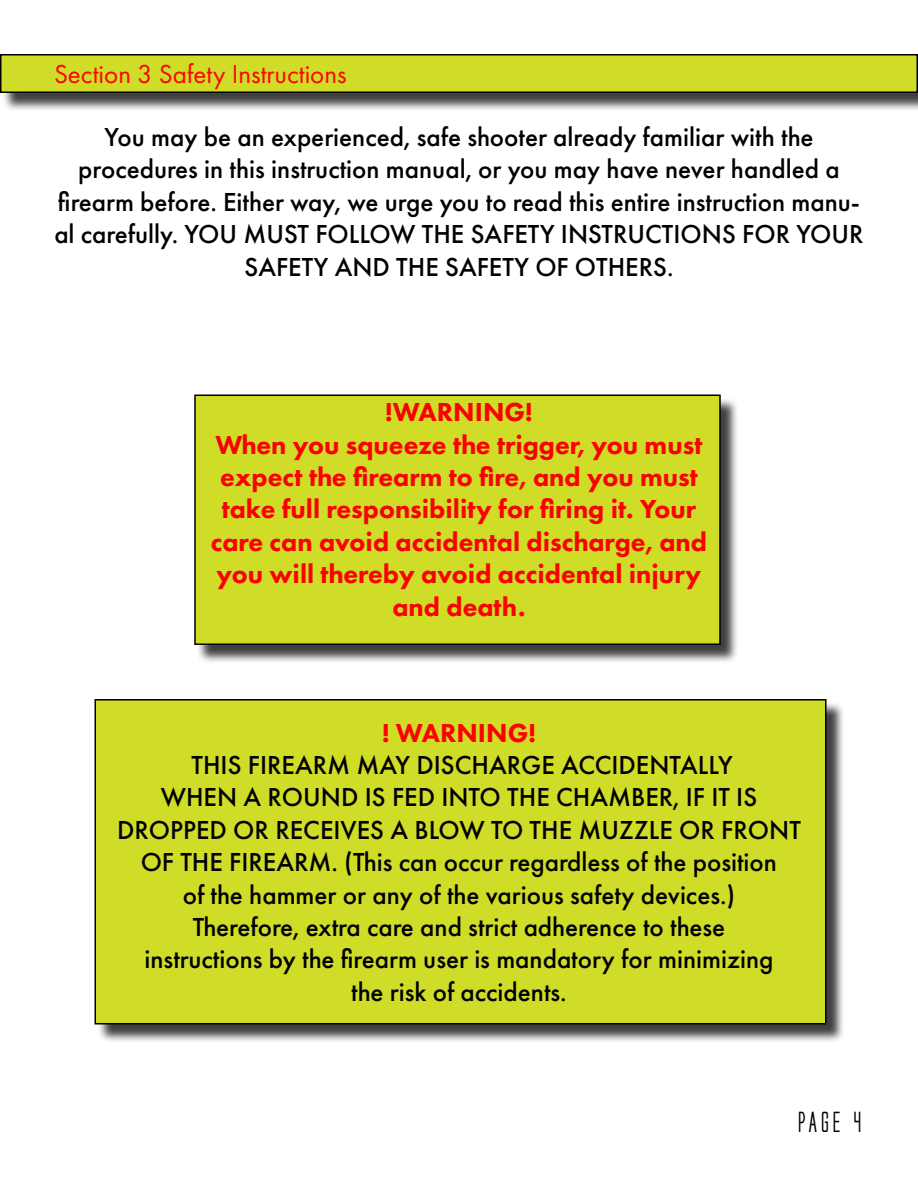
<style>
.page{position:relative;width:918px;height:1188px;background:#fff}
.page>*{position:absolute;margin:0;border:0;box-sizing:border-box;transform-origin:0 0}
.t1{font:500 27px/32.4px "Futura PT";color:#000;text-align:center}
.t2{font:800 27px/32.4px "Futura PT";color:#fc0000;text-align:center}
.t3{font:27px "Futura PT";color:#f00}
.t4{font:700 27px "Alien League";color:#000}
.s1{font-weight:800;color:#f00}
</style>
<div class="page">
<div style="left:196px;top:397px;width:543px;height:267px;background:#000;opacity:.75"></div>
<div style="left:195px;top:395px;width:525px;height:249px;background:#d0dd28"></div>
<div style="left:194px;top:394px;width:527px;height:251px;border:2px solid #000"></div>
<div style="left:97px;top:701px;width:748px;height:342px;background:#000;opacity:.75"></div>
<div style="left:95px;top:700px;width:731px;height:324px;background:#d0dd28"></div>
<div style="left:94px;top:699px;width:732px;height:325px;border:2px solid #000"></div>
<div style="left:2px;top:56px;width:916px;height:56px;background:#000;opacity:.75"></div>
<div style="left:1px;top:55px;width:916px;height:37px;background:#d0dd28"></div>
<div style="left:0;top:54px;width:918px;height:39px;border:2px solid #000"></div>
<p class="t3" style="left:54px;top:58px;width:294px">Section 3 Safety Instructions</p>
<p class="t1" style="left:54px;top:121px;width:811px">You may be an experienced, safe shooter already familiar with the procedures in this instruction manual, or you may have never handled a firearm before. Either way, we urge you to read this entire instruction manu&shy;al carefully. YOU MUST FOLLOW THE SAFETY INSTRUCTIONS FOR YOUR</p>
<p class="t1" style="left:244px;top:250px;width:431px">SAFETY AND THE SAFETY OF OTHERS.</p>
<p class="t2" style="left:385px;top:395px;width:149px">!WARNING!</p>
<p class="t2" style="left:211px;top:428px;width:498px">When you squeeze the trigger, you must expect the firearm to fire, and you must take full responsibility for firing it. Your care can avoid accidental discharge, and you will thereby avoid accidental injury and death.</p>
<p class="t1" style="left:192px;top:716px;width:543px"><span class="s1">! WARNING!<br></span>THIS FIREARM MAY DISCHARGE ACCIDENTALLY</p>
<p class="t1" style="left:161px;top:781px;width:598px">WHEN A ROUND IS FED INTO THE CHAMBER, IF IT IS</p>
<p class="t1" style="left:117px;top:814px;width:685px">DROPPED OR RECEIVES A BLOW TO THE MUZZLE OR FRONT</p>
<p class="t1" style="left:141px;top:846px;width:638px">OF THE FIREARM. (This can occur regardless of the position</p>
<p class="t1" style="left:183px;top:878px;width:554px">of the hammer or any of the various safety devices.)</p>
<p class="t1" style="left:193px;top:911px;width:534px">Therefore, extra care and strict adherence to these</p>
<p class="t1" style="left:145px;top:943px;width:630px">instructions by the firearm user is mandatory for minimizing</p>
<p class="t1" style="left:351px;top:976px;width:217px">the risk of accidents.</p>
<p class="t4" style="left:797px;top:1108px;width:68px">PAGE 4</p>
</div>
